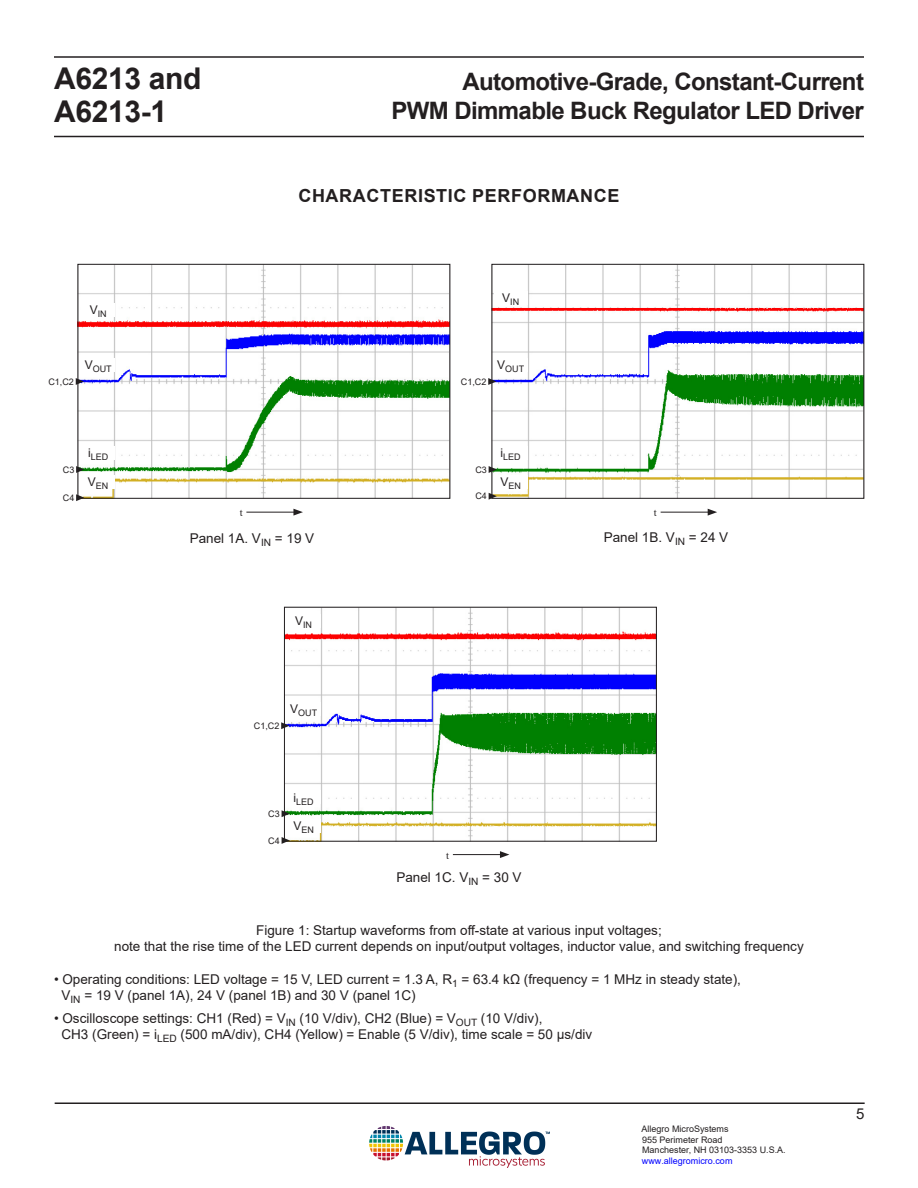
<style>
.page{position:relative;width:918px;height:1188px;background:#fff}
.page>*{position:absolute;margin:0;border:0;box-sizing:border-box;transform-origin:0 0}
.t1{font:700 30px/33px "Arial";letter-spacing:-.01em;color:#231f20}
.t2{font:700 24px/28.8px "Arial";letter-spacing:-.025em;color:#231f20;text-align:right}
.Front-HeadingSection{font:700 18px "Arial";letter-spacing:.035em;color:#231f20}
.t3{font:15px "Arial";color:#231f20}
.Front-Caption{font:13.5px/16.2px "Arial";color:#231f20}
.t4{font:10.5px "Times New Roman";color:#231f20}
.Front-Caption-2{font:9px/10.8px "Arial";color:#231f20}
.t5{font:9px "Arial";color:#00f}
</style>
<div class="page">
<hr style="left:55px;top:1102px;width:810px;height:2px;background:#231f20">
<hr style="left:54px;top:136px;width:810px;height:1px;background:#231f20">
<hr style="left:54px;top:56px;width:810px;height:2px;background:#231f20">
<img style="left:370px;top:1126px;width:180px;height:42px">
<hr style="left:246px;top:512px;width:50px;height:1px;background:#231f20">
<svg style="left:293px;top:509px;width:10px;height:7px"></svg>
<img style="left:80px;top:266px;width:368px;height:230px">
<div style="left:78px;top:264px;width:372px;height:234px;border:1px solid #231f20"></div>
<svg style="left:76px;top:378px;width:8px;height:7px"></svg>
<svg style="left:76px;top:466px;width:8px;height:7px"></svg>
<svg style="left:76px;top:494px;width:8px;height:7px"></svg>
<div style="left:81px;top:303px;width:34px;height:14px;background:#fff"></div>
<div style="left:81px;top:358px;width:34px;height:13px;background:#fff"></div>
<div style="left:81px;top:446px;width:34px;height:14px;background:#fff"></div>
<div style="left:81px;top:475px;width:34px;height:13px;background:#fff"></div>
<img style="left:494px;top:266px;width:368px;height:230px">
<div style="left:492px;top:264px;width:372px;height:234px;border:1px solid #231f20"></div>
<hr style="left:661px;top:512px;width:49px;height:1px;background:#231f20">
<svg style="left:708px;top:509px;width:9px;height:7px"></svg>
<svg style="left:488px;top:378px;width:8px;height:7px"></svg>
<svg style="left:489px;top:466px;width:8px;height:7px"></svg>
<svg style="left:489px;top:493px;width:8px;height:7px"></svg>
<div style="left:494px;top:291px;width:33px;height:14px;background:#fff"></div>
<div style="left:494px;top:358px;width:33px;height:13px;background:#fff"></div>
<div style="left:494px;top:446px;width:33px;height:14px;background:#fff"></div>
<div style="left:494px;top:475px;width:33px;height:13px;background:#fff"></div>
<img style="left:286px;top:609px;width:368px;height:230px">
<div style="left:284px;top:607px;width:372px;height:234px;border:1px solid #231f20"></div>
<hr style="left:453px;top:854px;width:49px;height:1px;background:#231f20">
<svg style="left:500px;top:851px;width:9px;height:7px"></svg>
<svg style="left:281px;top:722px;width:8px;height:7px"></svg>
<svg style="left:282px;top:810px;width:8px;height:7px"></svg>
<svg style="left:282px;top:837px;width:8px;height:7px"></svg>
<div style="left:287px;top:614px;width:33px;height:14px;background:#fff"></div>
<div style="left:287px;top:702px;width:33px;height:14px;background:#fff"></div>
<div style="left:287px;top:790px;width:33px;height:14px;background:#fff"></div>
<div style="left:287px;top:819px;width:33px;height:14px;background:#fff"></div>
<h1 class="t1" style="left:54px;top:62px;width:149px">A6213 and<br>A6213-1</h1>
<h2 class="t2" style="left:391px;top:68px;width:474px">Automotive-Grade, Constant-Current<br>PWM Dimmable Buck Regulator LED Driver</h2>
<p class="Front-HeadingSection" style="left:298px;top:183px;width:323px">CHARACTERISTIC PERFORMANCE</p>
<p class="Front-Caption-2" style="left:90px;top:309px;width:19px"><sup>V</sup>IN</p>
<p class="Front-Caption-2" style="left:502px;top:297px;width:19px"><sup>V</sup>IN</p>
<p class="Front-Caption-2" style="left:85px;top:363px;width:29px"><sup>V</sup>OUT</p>
<p class="Front-Caption-2" style="left:497px;top:363px;width:29px"><sup>V</sup>OUT</p>
<p class="Front-Caption-2" style="left:48px;top:376px;width:27px">C1,C2</p>
<p class="Front-Caption-2" style="left:461px;top:376px;width:27px">C1,C2</p>
<p class="Front-Caption-2" style="left:63px;top:464px;width:13px">C3</p>
<p class="Front-Caption-2" style="left:63px;top:492px;width:13px">C4</p>
<p class="Front-Caption-2" style="left:88px;top:452px;width:22px"><sup>i</sup>LED</p>
<p class="Front-Caption-2" style="left:88px;top:480px;width:22px"><sup>V</sup>EN</p>
<p class="Front-Caption-2" style="left:475px;top:464px;width:13px">C3</p>
<p class="Front-Caption-2" style="left:475px;top:491px;width:13px">C4</p>
<p class="Front-Caption-2" style="left:501px;top:452px;width:22px"><sup>i</sup>LED</p>
<p class="Front-Caption-2" style="left:500px;top:480px;width:22px"><sup>V</sup>EN</p>
<p class="t4" style="left:240px;top:505px;width:4px">t</p>
<p class="t4" style="left:654px;top:505px;width:4px">t</p>
<p class="Front-Caption" style="left:190px;top:530px;width:126px">Panel 1A. V<sub>IN</sub> = 19 V</p>
<p class="Front-Caption-2" style="left:295px;top:620px;width:19px"><sup>V</sup>IN</p>
<p class="Front-Caption-2" style="left:254px;top:720px;width:27px">C1,C2</p>
<p class="Front-Caption-2" style="left:290px;top:708px;width:29px"><sup>V</sup>OUT</p>
<p class="Front-Caption-2" style="left:268px;top:808px;width:13px">C3</p>
<p class="Front-Caption-2" style="left:268px;top:835px;width:13px">C4</p>
<p class="Front-Caption-2" style="left:294px;top:796px;width:22px"><sup>i</sup>LED</p>
<p class="Front-Caption-2" style="left:293px;top:825px;width:22px"><sup>V</sup>EN</p>
<p class="t4" style="left:446px;top:848px;width:4px">t</p>
<p class="Front-Caption" style="left:396px;top:869px;width:127px">Panel 1C. V<sub>IN</sub> = 30 V</p>
<p class="Front-Caption" style="left:604px;top:529px;width:126px">Panel 1B. V<sub>IN</sub> = 24 V</p>
<p class="Front-Caption" style="left:114px;top:922px;width:691px;text-align:center">Figure 1: Startup waveforms from off-state at various input voltages;<br>note that the rise time of the LED current depends on input/output voltages, inductor value, and switching frequency</p>
<p class="Front-Caption" style="left:62px;top:971px;width:681px;text-indent:-8px">• Operating conditions: LED voltage = 15 V, LED current = 1.3 A, R<sub>1</sub> = 63.4 kΩ (frequency = 1 MHz in steady state),<br>V<sub>IN</sub> = 19 V (panel 1A), 24 V (panel 1B) and 30 V (panel 1C)</p>
<p class="Front-Caption" style="left:62px;top:1010px;width:532px;text-indent:-8px">• Oscilloscope settings: CH1 (Red) = V<sub>IN</sub> (10 V/div), CH2 (Blue) = V<sub>OUT</sub> (10 V/div),<br>CH3 (Green) = i<sub>LED</sub> (500 mA/div), CH4 (Yellow) = Enable (5 V/div), time scale = 50 µs/div</p>
<p class="Front-Caption-2" style="left:642px;top:1123px;width:146px">Allegro MicroSystems<br>955 Perimeter Road<br>Manchester, NH 03103-3353 U.S.A.</p>
<p class="t5" style="left:642px;top:1155px;width:92px">www.allegromicro.com</p>
<p class="t3" style="left:856px;top:1103px;width:10px">5</p>
</div>
